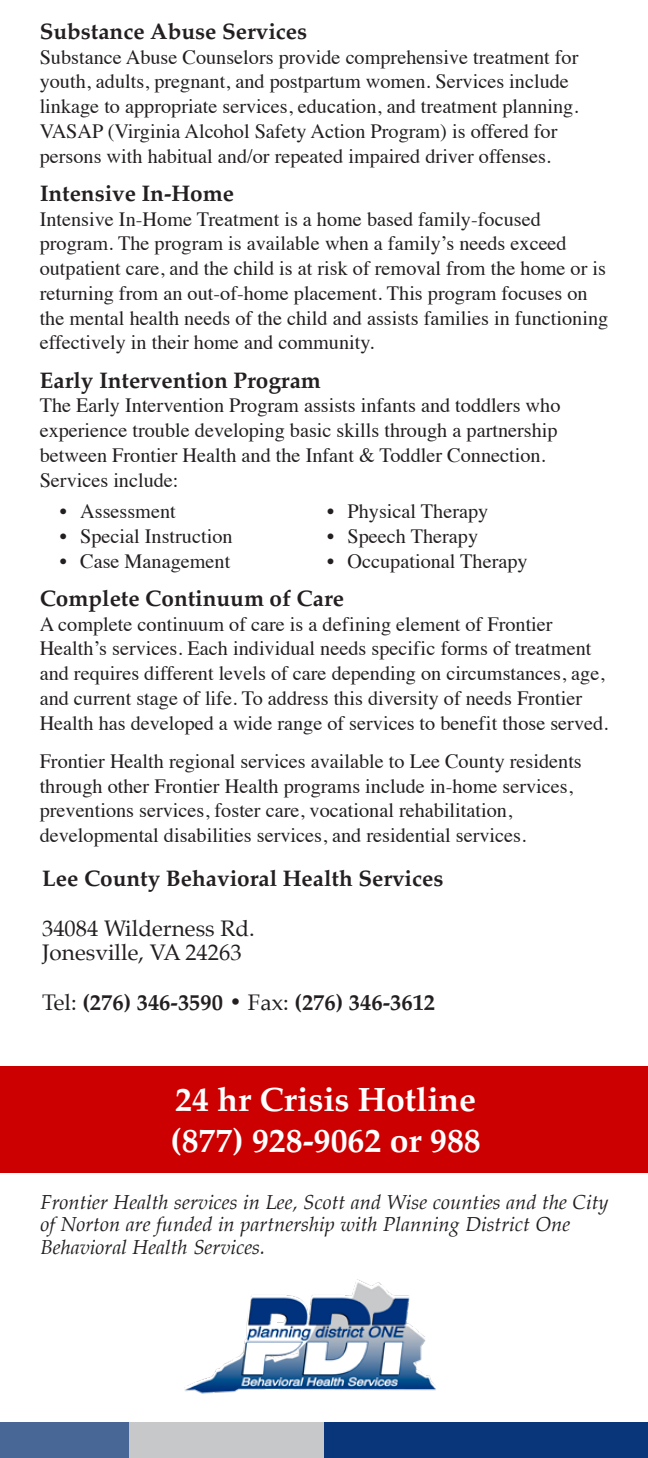
<style>
.page{position:relative;width:648px;height:1458px;background:#fff}
.page>*{position:absolute;margin:0;border:0;box-sizing:border-box;transform-origin:0 0}
.t1{font:700 33.75px "Palatino";color:#fff}
.t2{font:700 22.5px "Palatino";color:#231f20}
.t3{font:22.5px "Palatino";color:#231f20}
.t4{font:20.25px/24.8px "Times";color:#231f20}
.text{font:italic 20.25px/22.5px "Palatino";color:#231f20}
.s1{font-weight:400}
</style>
<div class="page">
<img style="left:184px;top:1279px;width:252px;height:115px">
<div style="left:0;top:1422px;width:172px;height:36px;background:#486696"></div>
<div style="left:130px;top:1422px;width:214px;height:36px;background:#c7c8ca"></div>
<div style="left:324px;top:1422px;width:324px;height:36px;background:#09357a"></div>
<div style="left:0;top:1066px;width:648px;height:107px;background:#c00"></div>
<p class="t2" style="left:40px;top:12px;width:269px">Substance Abuse Services</p>
<p class="t4" style="left:40px;top:43px;width:540px">Substance Abuse Counselors provide comprehensive treatment for youth, adults, pregnant, and postpartum women. Services include linkage to appropriate services, education, and treatment planning.<br>VASAP (Virginia Alcohol Safety Action Program) is offered for persons with habitual and/or repeated impaired driver offenses.</p>
<p class="t2" style="left:40px;top:174px;width:196px">Intensive In-Home</p>
<p class="t4" style="left:40px;top:205px;width:570px">Intensive In-Home Treatment is a home based family-focused program. The program is available when a family’s needs exceed outpatient care, and the child is at risk of removal from the home or is returning from an out-of-home placement. This program focuses on the mental health needs of the child and assists families in functioning effectively in their home and community.</p>
<p class="t2" style="left:40px;top:361px;width:283px">Early Intervention Program</p>
<p class="t4" style="left:40px;top:391px;width:522px">The Early Intervention Program assists infants and toddlers who experience trouble developing basic skills through a partnership between Frontier Health and the Infant &amp; Toddler Connection.<br>Services include:</p>
<p class="t4" style="left:60px;top:497px;width:117px">• Assessment</p>
<p class="t4" style="left:60px;top:522px;width:174px">• Special Instruction</p>
<p class="t4" style="left:60px;top:547px;width:172px">• Case Management</p>
<p class="t2" style="left:40px;top:579px;width:306px">Complete Continuum of Care</p>
<p class="t4" style="left:40px;top:610px;width:570px">A complete continuum of care is a defining element of Frontier Health’s services. Each individual needs specific forms of treatment and requires different levels of care depending on circumstances, age, and current stage of life. To address this diversity of needs Frontier Health has developed a wide range of services to benefit those served.</p>
<p class="t4" style="left:40px;top:747px;width:544px">Frontier Health regional services available to Lee County residents through other Frontier Health programs include in-home services, preventions services, foster care, vocational rehabilitation, developmental disabilities services, and residential services.</p>
<p class="t4" style="left:327px;top:497px;width:163px">• Physical Therapy</p>
<p class="t4" style="left:327px;top:522px;width:152px">• Speech Therapy</p>
<p class="t4" style="left:327px;top:547px;width:202px">• Occupational Therapy</p>
<p class="t2" style="left:42px;top:859px;width:403px">Lee County Behavioral Health Services</p>
<p class="t3" style="left:42px;top:909px;width:214px">34084 Wilderness Rd.</p>
<p class="t3" style="left:42px;top:934px;width:201px">Jonesville, VA 24263</p>
<p class="t2" style="left:42px;top:983px;width:395px"><span class="s1">Tel:</span> (276) 346-3590 • <span class="s1">Fax:</span> (276) 346-3612</p>
<p class="t1" style="left:175px;top:1071px;width:302px">24 hr Crisis Hotline</p>
<p class="t1" style="left:171px;top:1111px;width:312px">(877) 928-9062 or 988</p>
<p class="text" style="left:40px;top:1190px;width:570px">Frontier Health services in Lee, Scott and Wise counties and the City of Norton are funded in partnership with Planning District One<br>Behavioral Health Services.</p>
</div>
